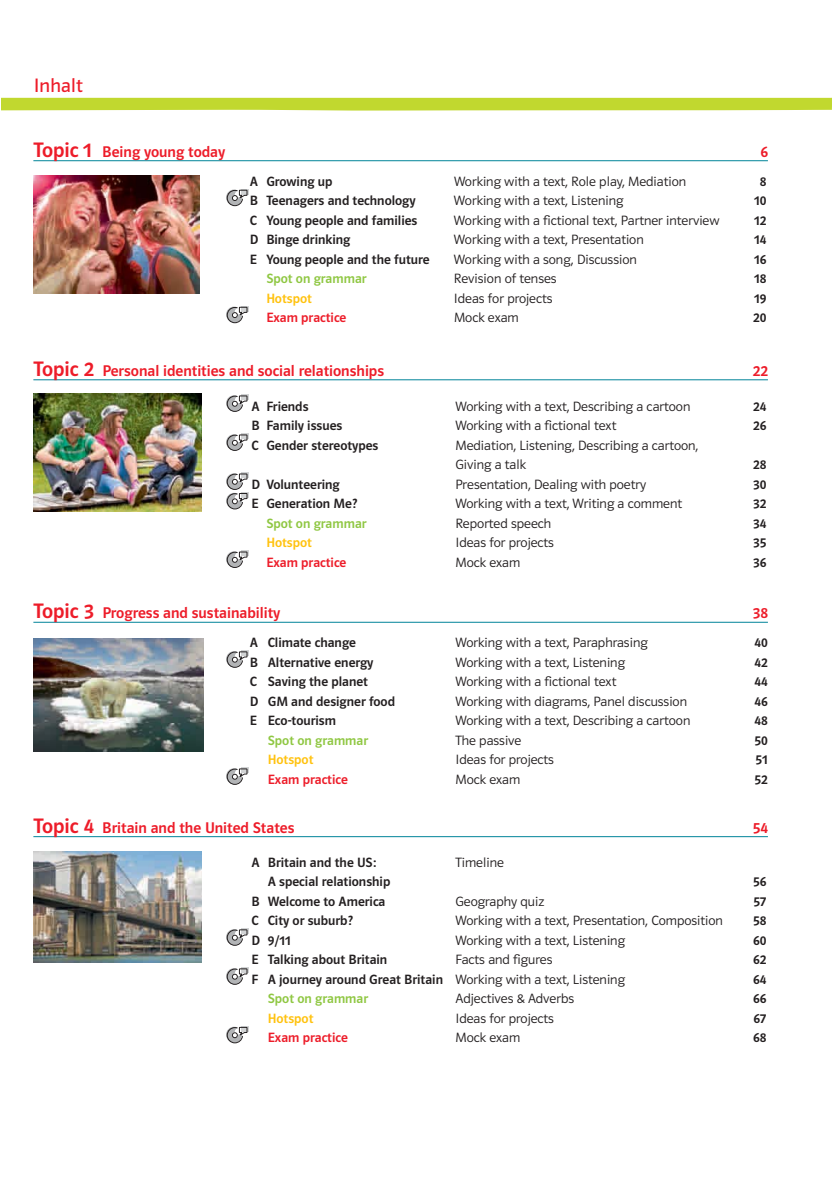
<style>
.page{position:relative;width:834px;height:1204px;background:#fff}
.page>*{position:absolute;margin:0;border:0;box-sizing:border-box;transform-origin:0 0}
.t1{font:19.5px "Polo ST11 K Buch";letter-spacing:.01em;color:#ed1c29}
.t2{font:15.6px "Polo ST11 K Krftg";color:#ed1c29}
.t3{font:13.5px/19.5px "Polo ST11 K Leicht";color:#231f20}
.t4{font:13.5px "Polo ST11 K Krftg";color:#231f20}
.t5{font:13.5px "Polo ST11 K Krftg";color:#8fc742}
.t6{font:13.5px "Polo ST11 K Krftg";color:#ed1c29}
.t7{font:13.5px "Polo ST11 K Krftg";color:#ffc20e}
.s1{font-size:21px}
.s2{font-family:"Polo ST11 K Leicht"}
</style>
<div class="page">
<svg style="left:2px;top:98px;width:830px;height:13px;background:#c4da3b"></svg>
<hr style="left:33px;top:160px;width:734px;height:1px;background:#008499">
<img style="left:33px;top:175px;width:166px;height:119px">
<svg style="left:226px;top:189px;width:22px;height:18px"></svg>
<svg style="left:226px;top:306px;width:22px;height:18px"></svg>
<hr style="left:33px;top:379px;width:734px;height:1px;background:#008499">
<img style="left:33px;top:393px;width:168px;height:119px">
<svg style="left:226px;top:394px;width:22px;height:18px"></svg>
<svg style="left:226px;top:433px;width:22px;height:18px"></svg>
<svg style="left:226px;top:472px;width:22px;height:38px"></svg>
<svg style="left:226px;top:550px;width:22px;height:18px"></svg>
<hr style="left:33px;top:622px;width:734px;height:1px;background:#008499">
<img style="left:33px;top:638px;width:170px;height:114px">
<svg style="left:226px;top:650px;width:22px;height:18px"></svg>
<svg style="left:226px;top:767px;width:22px;height:18px"></svg>
<hr style="left:33px;top:836px;width:734px;height:1px;background:#008499">
<img style="left:33px;top:851px;width:168px;height:111px">
<svg style="left:226px;top:928px;width:22px;height:18px"></svg>
<svg style="left:226px;top:967px;width:22px;height:18px"></svg>
<svg style="left:226px;top:1026px;width:22px;height:17px"></svg>
<h1 class="t1" style="left:34px;top:74px;width:51px">Inhalt</h1>
<p class="t2" style="left:33px;top:145px;width:193px"><span class="s1">Topic 1</span> Being young today</p>
<p class="t2" style="left:760px;top:145px;width:9px">6</p>
<p class="t4" style="left:250px;top:176px;width:84px">A Growing up</p>
<p class="t3" style="left:454px;top:172px;width:233px">Working with a text, Role play, Mediation</p>
<p class="t4" style="left:759px;top:176px;width:8px">8</p>
<p class="t4" style="left:250px;top:195px;width:167px">B Teenagers and technology</p>
<p class="t3" style="left:454px;top:192px;width:171px">Working with a text, Listening</p>
<p class="t4" style="left:753px;top:195px;width:14px">10</p>
<p class="t4" style="left:250px;top:215px;width:169px">C Young people and families</p>
<p class="t3" style="left:454px;top:211px;width:267px">Working with a fictional text, Partner interview</p>
<p class="t4" style="left:753px;top:215px;width:14px">12</p>
<p class="t4" style="left:250px;top:234px;width:102px">D Binge drinking</p>
<p class="t3" style="left:454px;top:231px;width:191px">Working with a text, Presentation</p>
<p class="t4" style="left:753px;top:234px;width:14px">14</p>
<p class="t4" style="left:250px;top:254px;width:181px">E Young people and the future</p>
<p class="t3" style="left:454px;top:250px;width:184px">Working with a song, Discussion</p>
<p class="t4" style="left:753px;top:254px;width:14px">16</p>
<p class="t5" style="left:266px;top:273px;width:102px">Spot on grammar</p>
<p class="t3" style="left:454px;top:270px;width:104px">Revision of tenses</p>
<p class="t4" style="left:753px;top:273px;width:14px">18</p>
<p class="t7" style="left:266px;top:293px;width:47px">Hotspot</p>
<p class="t3" style="left:454px;top:289px;width:100px">Ideas for projects</p>
<p class="t4" style="left:753px;top:293px;width:14px">19</p>
<p class="t6" style="left:266px;top:312px;width:82px">Exam practice</p>
<p class="t3" style="left:454px;top:309px;width:66px">Mock exam</p>
<p class="t4" style="left:753px;top:312px;width:15px">20</p>
<p class="t2" style="left:33px;top:364px;width:352px"><span class="s1">Topic 2</span> Personal identities and social relationships</p>
<p class="t2" style="left:752px;top:364px;width:17px">22</p>
<p class="t4" style="left:251px;top:401px;width:59px">A Friends</p>
<p class="t3" style="left:455px;top:397px;width:236px">Working with a text, Describing a cartoon</p>
<p class="t4" style="left:753px;top:401px;width:15px">24</p>
<p class="t4" style="left:251px;top:420px;width:93px">B Family issues</p>
<p class="t3" style="left:455px;top:417px;width:162px">Working with a fictional text</p>
<p class="t4" style="left:753px;top:420px;width:15px">26</p>
<p class="t4" style="left:251px;top:440px;width:129px">C Gender stereotypes</p>
<p class="t3" style="left:455px;top:436px;width:244px">Mediation, Listening, Describing a cartoon,<br>Giving a talk</p>
<p class="t4" style="left:753px;top:459px;width:15px">28</p>
<p class="t4" style="left:251px;top:479px;width:90px">D Volunteering</p>
<p class="t3" style="left:455px;top:475px;width:192px">Presentation, Dealing with poetry</p>
<p class="t4" style="left:753px;top:479px;width:15px">30</p>
<p class="t4" style="left:251px;top:498px;width:108px">E Generation Me?</p>
<p class="t3" style="left:455px;top:495px;width:228px">Working with a text, Writing a comment</p>
<p class="t4" style="left:753px;top:498px;width:15px">32</p>
<p class="t5" style="left:266px;top:518px;width:102px">Spot on grammar</p>
<p class="t3" style="left:455px;top:514px;width:97px">Reported speech</p>
<p class="t4" style="left:753px;top:518px;width:15px">34</p>
<p class="t7" style="left:266px;top:537px;width:47px">Hotspot</p>
<p class="t3" style="left:455px;top:534px;width:100px">Ideas for projects</p>
<p class="t4" style="left:753px;top:537px;width:15px">35</p>
<p class="t6" style="left:266px;top:557px;width:82px">Exam practice</p>
<p class="t3" style="left:455px;top:553px;width:66px">Mock exam</p>
<p class="t4" style="left:753px;top:557px;width:15px">36</p>
<p class="t2" style="left:33px;top:607px;width:248px"><span class="s1">Topic 3</span> Progress and sustainability</p>
<p class="t2" style="left:752px;top:607px;width:17px">38</p>
<p class="t4" style="left:250px;top:637px;width:108px">A Climate change</p>
<p class="t3" style="left:455px;top:634px;width:194px">Working with a text, Paraphrasing</p>
<p class="t4" style="left:754px;top:637px;width:15px">40</p>
<p class="t4" style="left:250px;top:657px;width:125px">B Alternative energy</p>
<p class="t3" style="left:455px;top:653px;width:171px">Working with a text, Listening</p>
<p class="t4" style="left:754px;top:657px;width:15px">42</p>
<p class="t4" style="left:250px;top:676px;width:120px">C Saving the planet</p>
<p class="t3" style="left:455px;top:673px;width:162px">Working with a fictional text</p>
<p class="t4" style="left:754px;top:676px;width:15px">44</p>
<p class="t4" style="left:250px;top:696px;width:147px">D GM and designer food</p>
<p class="t3" style="left:455px;top:692px;width:233px">Working with diagrams, Panel discussion</p>
<p class="t4" style="left:754px;top:696px;width:15px">46</p>
<p class="t4" style="left:250px;top:715px;width:88px">E Eco-tourism</p>
<p class="t3" style="left:455px;top:712px;width:236px">Working with a text, Describing a cartoon</p>
<p class="t4" style="left:754px;top:715px;width:15px">48</p>
<p class="t5" style="left:268px;top:735px;width:102px">Spot on grammar</p>
<p class="t3" style="left:455px;top:731px;width:67px">The passive</p>
<p class="t4" style="left:754px;top:735px;width:15px">50</p>
<p class="t7" style="left:268px;top:754px;width:47px">Hotspot</p>
<p class="t3" style="left:455px;top:751px;width:100px">Ideas for projects</p>
<p class="t4" style="left:755px;top:754px;width:14px">51</p>
<p class="t6" style="left:268px;top:774px;width:82px">Exam practice</p>
<p class="t3" style="left:455px;top:770px;width:66px">Mock exam</p>
<p class="t4" style="left:754px;top:774px;width:15px">52</p>
<p class="t2" style="left:33px;top:821px;width:262px"><span class="s1">Topic 4</span> Britain and the United States</p>
<p class="t2" style="left:752px;top:821px;width:17px">54</p>
<p class="t4" style="left:251px;top:857px;width:126px">A Britain and the US:</p>
<p class="t3" style="left:455px;top:853px;width:50px">Timeline</p>
<p class="t4" style="left:268px;top:876px;width:124px">A special relationship</p>
<p class="t4" style="left:753px;top:876px;width:15px">56</p>
<p class="t4" style="left:251px;top:896px;width:136px">B Welcome to America</p>
<p class="t3" style="left:455px;top:892px;width:90px">Geography quiz</p>
<p class="t4" style="left:753px;top:896px;width:14px">57</p>
<p class="t4" style="left:251px;top:915px;width:103px">C City or suburb?</p>
<p class="t3" style="left:455px;top:912px;width:269px">Working with a text, Presentation, Composition</p>
<p class="t4" style="left:753px;top:915px;width:15px">58</p>
<p class="t4" style="left:251px;top:935px;width:41px">D 9/11</p>
<p class="t3" style="left:455px;top:931px;width:171px">Working with a text, Listening</p>
<p class="t4" style="left:753px;top:935px;width:15px">60</p>
<p class="t4" style="left:251px;top:954px;width:137px">E Talking about Britain</p>
<p class="t3" style="left:455px;top:951px;width:98px">Facts and figures</p>
<p class="t4" style="left:753px;top:954px;width:15px">62</p>
<p class="t4" style="left:251px;top:974px;width:375px">F A journey around Great Britain <span class="s2">Working with a text, Listening</span></p>
<p class="t4" style="left:753px;top:974px;width:15px">64</p>
<p class="t5" style="left:268px;top:993px;width:102px">Spot on grammar</p>
<p class="t3" style="left:455px;top:990px;width:120px">Adjectives &amp; Adverbs</p>
<p class="t4" style="left:753px;top:993px;width:15px">66</p>
<p class="t7" style="left:268px;top:1013px;width:47px">Hotspot</p>
<p class="t3" style="left:455px;top:1009px;width:100px">Ideas for projects</p>
<p class="t4" style="left:753px;top:1013px;width:14px">67</p>
<p class="t6" style="left:268px;top:1032px;width:82px">Exam practice</p>
<p class="t3" style="left:455px;top:1029px;width:66px">Mock exam</p>
<p class="t4" style="left:753px;top:1032px;width:15px">68</p>
</div>
